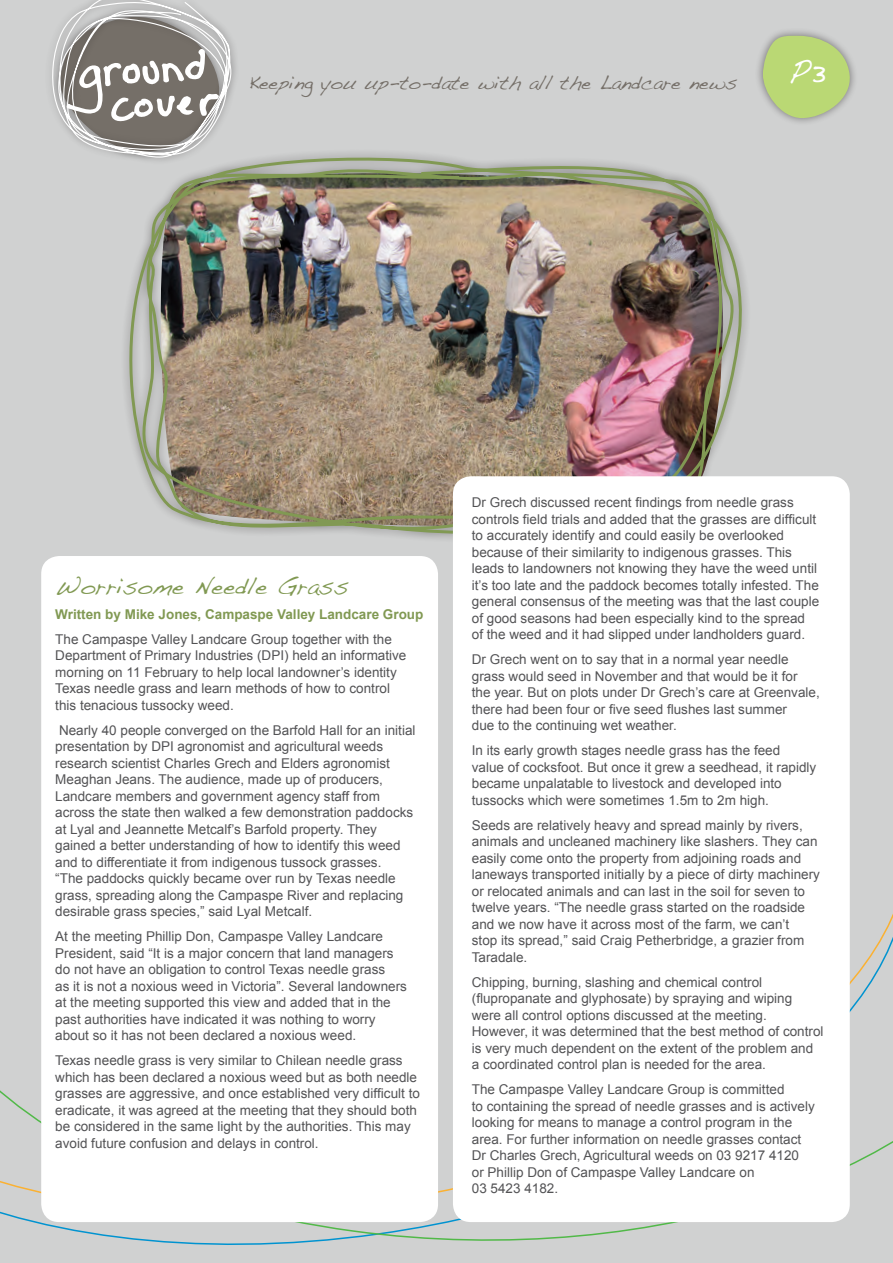
<style>
.page{position:relative;width:893px;height:1263px;background:#fff}
.page>*{position:absolute;margin:0;border:0;box-sizing:border-box;transform-origin:0 0}
.heading{font:24px "Handwriting Dakota";color:#819953}
.t1{font:19.5px "Handwriting Dakota";color:#756f68}
.text{font:13.5px/16.5px "Arial";color:#535355}
.text-2{font:700 13.5px "Arial";color:#819953}
</style>
<div class="page">
<div style="left:0;top:0;width:893px;height:764px;background:#d0d1d1"></div>
<div style="left:0;top:806px;width:893px;height:158px;background:#d0d1d1"></div>
<div style="left:0;top:964px;width:893px;height:299px;background:#d0d1d1"></div>
<div style="left:41px;top:556px;width:397px;height:666px;background:#fff;border-radius:18px"></div>
<div style="left:755px;top:28px;width:103px;height:98px;background:#231f20;opacity:.5"></div>
<div style="left:44px;top:0;width:195px;height:166px;background:#d0d1d1"></div>
<svg style="left:51px;top:0;width:185px;height:149px"></svg>
<img style="left:92px;top:149px;width:655px;height:395px">
<div style="left:453px;top:476px;width:397px;height:746px;background:#fff;border-radius:18px"></div>
<svg style="left:763px;top:35px;width:89px;height:83px;background:#bbd286"></svg>
<p class="t1" style="left:249px;top:71px;width:490px">Keeping you up-to-date with all the Landcare news</p>
<p class="heading" style="left:55px;top:572px;width:295px">Worrisome Needle Grass</p>
<p class="text-2" style="left:55px;top:605px;width:370px">Written by Mike Jones, Campaspe Valley Landcare Group</p>
<p class="text" style="left:55px;top:631px;width:353px">The Campaspe Valley Landcare Group together with the Department of Primary Industries (DPI) held an informative morning on 11 February to help local landowner’s identity Texas needle grass and learn methods of how to control this tenacious tussocky weed.</p>
<p class="text" style="left:55px;top:722px;width:362px">Nearly 40 people converged on the Barfold Hall for an initial presentation by DPI agronomist and agricultural weeds research scientist Charles Grech and Elders agronomist Meaghan Jeans. The audience, made up of producers, Landcare members and government agency staff from across the state then walked a few demonstration paddocks at Lyal and Jeannette Metcalf’s Barfold property. They gained a better understanding of how to identify this weed and to differentiate it from indigenous tussock grasses.<br>“The paddocks quickly became over run by Texas needle grass, spreading along the Campaspe River and replacing desirable grass species,” said Lyal Metcalf.</p>
<p class="text" style="left:55px;top:928px;width:353px">At the meeting Phillip Don, Campaspe Valley Landcare President, said “It is a major concern that land managers do not have an obligation to control Texas needle grass<br>as it is not a noxious weed in Victoria”. Several landowners at the meeting supported this view and added that in the past authorities have indicated it was nothing to worry about so it has not been declared a noxious weed.</p>
<p class="text" style="left:55px;top:1052px;width:366px">Texas needle grass is very similar to Chilean needle grass which has been declared a noxious weed but as both needle grasses are aggressive, and once established very difficult to eradicate, it was agreed at the meeting that they should both be considered in the same light by the authorities. This may avoid future confusion and delays in control.</p>
<p class="text" style="left:472px;top:494px;width:349px">Dr Grech discussed recent findings from needle grass controls field trials and added that the grasses are difficult to accurately identify and could easily be overlooked because of their similarity to indigenous grasses. This leads to landowners not knowing they have the weed until it’s too late and the paddock becomes totally infested. The general consensus of the meeting was that the last couple of good seasons had been especially kind to the spread of the weed and it had slipped under landholders guard.</p>
<p class="text" style="left:472px;top:651px;width:349px">Dr Grech went on to say that in a normal year needle grass would seed in November and that would be it for<br>the year. But on plots under Dr Grech’s care at Greenvale, there had been four or five seed flushes last summer<br>due to the continuing wet weather.</p>
<p class="text" style="left:472px;top:742px;width:346px">In its early growth stages needle grass has the feed<br>value of cocksfoot. But once it grew a seedhead, it rapidly became unpalatable to livestock and developed into tussocks which were sometimes 1.5m to 2m high.</p>
<p class="text" style="left:472px;top:817px;width:350px">Seeds are relatively heavy and spread mainly by rivers, animals and uncleaned machinery like slashers. They can easily come onto the property from adjoining roads and laneways transported initially by a piece of dirty machinery or relocated animals and can last in the soil for seven to twelve years. “The needle grass started on the roadside and we now have it across most of the farm, we can’t<br>stop its spread,” said Craig Petherbridge, a grazier from Taradale.</p>
<p class="text" style="left:472px;top:974px;width:353px">Chipping, burning, slashing and chemical control (flupropanate and glyphosate) by spraying and wiping were all control options discussed at the meeting.<br>However, it was determined that the best method of control is very much dependent on the extent of the problem and a coordinated control plan is needed for the area.</p>
<p class="text" style="left:472px;top:1081px;width:344px">The Campaspe Valley Landcare Group is committed<br>to containing the spread of needle grasses and is actively looking for means to manage a control program in the area. For further information on needle grasses contact Dr Charles Grech, Agricultural weeds on 03 9217 4120<br>or Phillip Don of Campaspe Valley Landcare on<br>03 5423 4182.</p>
</div>
